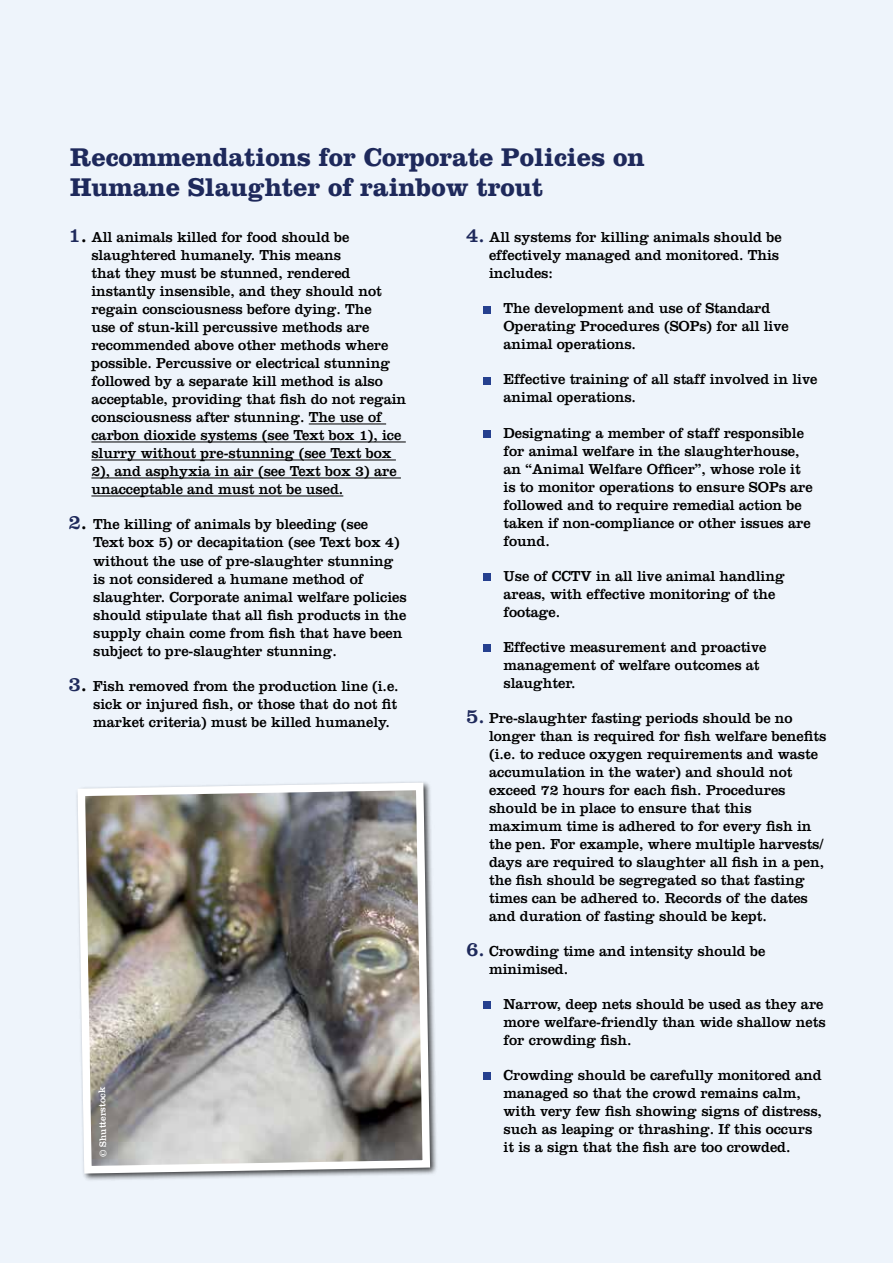
<style>
.page{position:relative;width:893px;height:1263px;background:#eef4fb}
.page>*{position:absolute;margin:0;border:0;box-sizing:border-box;transform-origin:0 0}
.t1{font:700 26.55px/30px "Clarendon LT Std";letter-spacing:-.005em;color:#1e295b}
.t2{font:15px/18px "Clarendon LT Std";letter-spacing:-.005em;color:#000}
.t3{font:9.75px "Clarendon LT Std";color:#fff}
.s1{font-size:21px;color:#1e295b}
.s2{font-size:21px}
</style>
<div class="page">
<hr style="left:309px;top:424px;width:77px;height:1px;background:#000">
<hr style="left:91px;top:442px;width:315px;height:1px;background:#000">
<hr style="left:91px;top:460px;width:305px;height:1px;background:#000">
<hr style="left:91px;top:478px;width:310px;height:1px;background:#000">
<hr style="left:91px;top:496px;width:252px;height:1px;background:#000">
<div style="left:483px;top:306px;width:7px;height:7px;background:#25408f"></div>
<div style="left:483px;top:377px;width:7px;height:7px;background:#25408f"></div>
<div style="left:483px;top:430px;width:7px;height:7px;background:#25408f"></div>
<div style="left:483px;top:573px;width:7px;height:7px;background:#25408f"></div>
<div style="left:483px;top:644px;width:7px;height:7px;background:#25408f"></div>
<div style="left:483px;top:1001px;width:7px;height:7px;background:#25408f"></div>
<div style="left:483px;top:1072px;width:7px;height:7px;background:#25408f"></div>
<div style="left:75px;top:780px;width:364px;height:402px;background:#000;opacity:.75"></div>
<img style="left:75px;top:780px;width:359px;height:397px">
<h1 class="t1" style="left:70px;top:142px;width:576px">Recommendations for Corporate Policies on<br>Humane Slaughter of rainbow trout</h1>
<p class="t2" style="left:91px;top:228px;width:316px;text-indent:-23px"><span class="s1">1</span><span class="s2">.</span> All animals killed for food should be slaughtered humanely. This means<br>that they must be stunned, rendered instantly insensible, and they should not regain consciousness before dying. The<br>use of stun-kill percussive methods are recommended above other methods where possible. Percussive or electrical stunning followed by a separate kill method is also acceptable, providing that fish do not regain consciousness after stunning. The use of carbon dioxide systems (see Text box 1), ice slurry without pre-stunning (see Text box 2), and asphyxia in air (see Text box 3) are unacceptable and must not be used.</p>
<p class="t2" style="left:93px;top:515px;width:315px;text-indent:-25px"><span class="s1">2</span><span class="s2">.</span> The killing of animals by bleeding (see<br>Text box 5) or decapitation (see Text box 4) without the use of pre-slaughter stunning is not considered a humane method of slaughter. Corporate animal welfare policies should stipulate that all fish products in the supply chain come from fish that have been subject to pre-slaughter stunning.</p>
<p class="t2" style="left:93px;top:676px;width:307px;text-align:justify;text-indent:-25px"><span class="s1">3</span><span class="s2">.</span> Fish removed from the production line (i.e. sick or injured fish, or those that do not fit market criteria) must be killed humanely.</p>
<p class="t3" style="left:97px;top:1157px;width:72px;rotate:-91deg">© Shutterstock</p>
<p class="t2" style="left:489px;top:228px;width:294px;text-indent:-23px"><span class="s1">4.</span> All systems for killing animals should be effectively managed and monitored. This includes:</p>
<p class="t2" style="left:504px;top:299px;width:287px">The development and use of Standard<br>Operating Procedures (SOPs) for all live animal operations.</p>
<p class="t2" style="left:504px;top:370px;width:315px">Effective training of all staff involved in live animal operations.</p>
<p class="t2" style="left:504px;top:423px;width:311px">Designating a member of staff responsible for animal welfare in the slaughterhouse, an “Animal Welfare Officer”, whose role it is to monitor operations to ensure SOPs are followed and to require remedial action be taken if non-compliance or other issues are found.</p>
<p class="t2" style="left:504px;top:566px;width:283px">Use of CCTV in all live animal handling areas, with effective monitoring of the footage.</p>
<p class="t2" style="left:504px;top:637px;width:264px">Effective measurement and proactive management of welfare outcomes at slaughter.</p>
<p class="t2" style="left:489px;top:708px;width:339px;text-indent:-23px"><span class="s1">5.</span> Pre-slaughter fasting periods should be no longer than is required for fish welfare benefits (i.e. to reduce oxygen requirements and waste accumulation in the water) and should not exceed 72 hours for each fish. Procedures should be in place to ensure that this maximum time is adhered to for every fish in the pen. For example, where multiple harvests/ days are required to slaughter all fish in a pen, the fish should be segregated so that fasting times can be adhered to. Records of the dates and duration of fasting should be kept.</p>
<p class="t2" style="left:489px;top:941px;width:278px;text-indent:-23px"><span class="s1">6.</span> Crowding time and intensity should be minimised.</p>
<p class="t2" style="left:504px;top:994px;width:324px">Narrow, deep nets should be used as they are more welfare-friendly than wide shallow nets for crowding fish.</p>
<p class="t2" style="left:504px;top:1065px;width:320px">Crowding should be carefully monitored and managed so that the crowd remains calm, with very few fish showing signs of distress, such as leaping or thrashing. If this occurs it is a sign that the fish are too crowded.</p>
</div>
